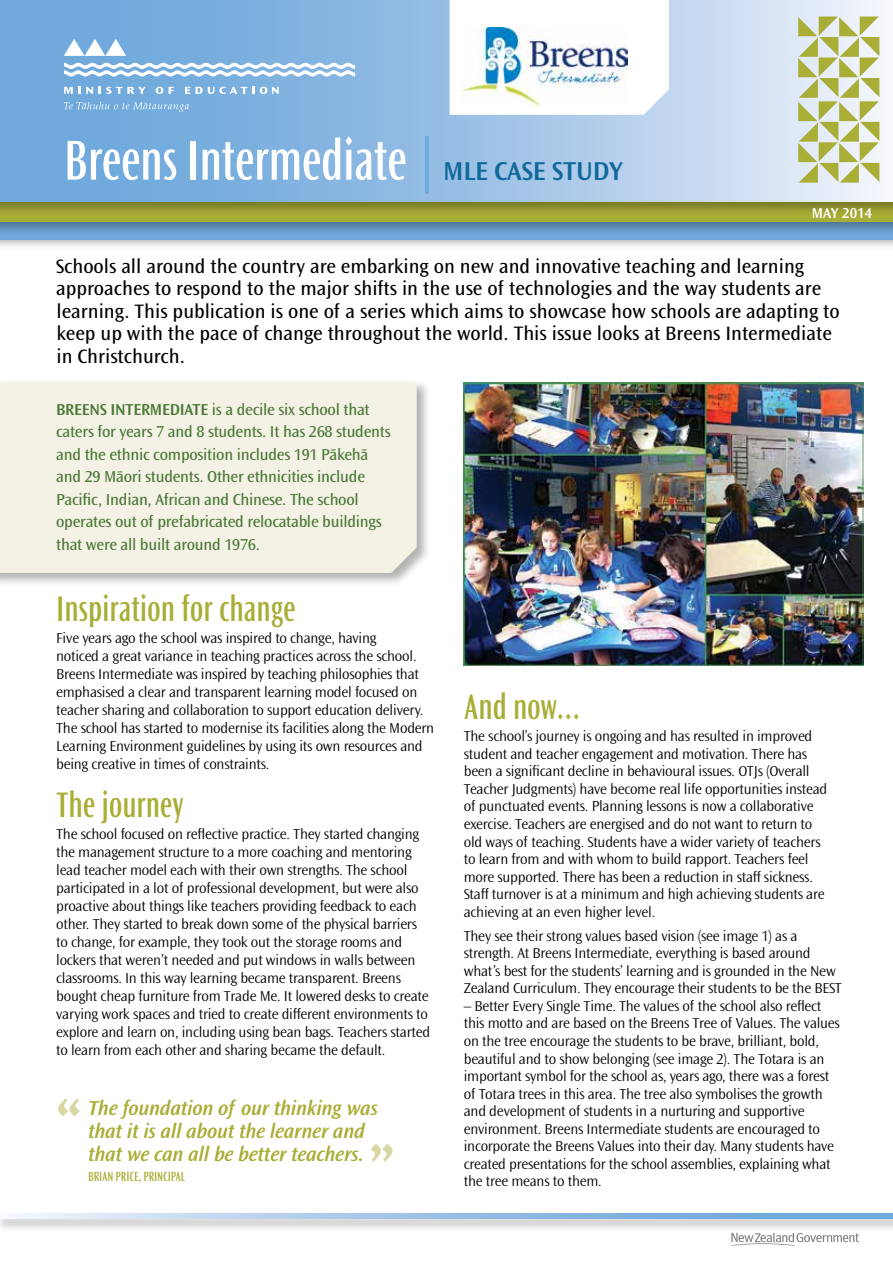
<style>
.page{position:relative;width:893px;height:1263px;background:#fff}
.page>*{position:absolute;margin:0;border:0;box-sizing:border-box;transform-origin:0 0}
.MOE_MLE_Heading{font:600 condensed 57px "Ocean Sans MT Pro";letter-spacing:-.01em;color:#fff}
.PPP_Subhead_1{font:700 53.7px "Ocean Sans MT Pro";color:#d9d7a6}
.MOE_MLE_Subhead_2{font:600 condensed 36px "Ocean Sans MT Pro";letter-spacing:-.005em;color:#a9ae37}
.MOE_MLE_Body{font:italic 600 21px/23.2px "Ocean Sans MT Pro";letter-spacing:-.015em;color:#a9ae37}
.MOE_MLE_introduction{font:20.25px/22.5px "Ocean Sans MT Pro";color:#000}
.MOE_MLE_Body-2{font:16.5px/22.5px "Ocean Sans MT Pro";letter-spacing:-.015em;color:#4b7737}
.MOE_MLE_Body-3{font:300 15px/17.5px "Ocean Sans MT Pro";letter-spacing:-.015em;color:#000}
.PPP_Subhead_1-2{font:600 15px "Ocean Sans MT Pro";color:#fff}
.MOE_MLE_Body-4{font:600 condensed 13.5px "Ocean Sans MT Pro";letter-spacing:-.015em;color:#a9ae37}
.s1{color:#70aadc}
.s2{font-stretch:normal;font-size:27px;color:#10689b}
.s3{font-weight:600}
</style>
<div class="page">
<svg style="left:731px;top:1233px;width:128px;height:13px"></svg>
<img style="left:464px;top:382px;width:400px;height:283px">
<div style="left:0;top:200px;width:893px;height:51px;background:#000;opacity:.3"></div>
<div style="left:0;top:205px;width:893px;height:34px;background:#70aadc"></div>
<div style="left:0;top:1211px;width:893px;height:22px;background:#000;opacity:.3"></div>
<svg style="left:0;top:1213px;width:893px;height:6px;background:#a1c4e7"></svg>
<div style="left:0;top:185px;width:893px;height:51px;background:#000;opacity:.3"></div>
<div style="left:0;top:188px;width:893px;height:34px;background:#a9ae37"></div>
<div style="left:0;top:0;width:893px;height:216px;background:#000;opacity:.3"></div>
<svg style="left:0;top:0;width:893px;height:202px;background:#98bfe5"></svg>
<svg style="left:64px;top:102px;width:125px;height:10px"></svg>
<svg style="left:64px;top:87px;width:29px;height:7px"></svg>
<svg style="left:99px;top:87px;width:47px;height:7px"></svg>
<svg style="left:156px;top:87px;width:7px;height:7px"></svg>
<svg style="left:169px;top:87px;width:5px;height:7px"></svg>
<svg style="left:185px;top:87px;width:69px;height:7px"></svg>
<svg style="left:260px;top:87px;width:19px;height:7px"></svg>
<svg style="left:64px;top:63px;width:291px;height:14px"></svg>
<svg style="left:64px;top:39px;width:62px;height:17px"></svg>
<svg style="left:798px;top:17px;width:81px;height:166px;background:#ccd1a2"></svg>
<svg style="left:450px;top:0;width:219px;height:115px"></svg>
<div style="left:0;top:380px;width:431px;height:207px;background:#000;opacity:.3"></div>
<div style="left:0;top:382px;width:417px;height:191px;background:#f3f2e4"></div>
<img style="left:461px;top:27px;width:167px;height:78px">
<p class="MOE_MLE_Heading" style="left:64px;top:126px;width:560px">Breens Intermediate <span class="s1">|</span> <span class="s2">MLE CASE STUDY</span></p>
<p class="PPP_Subhead_1-2" style="left:812px;top:204px;width:62px">MAY 2014</p>
<p class="MOE_MLE_introduction" style="left:56px;top:255px;width:786px">Schools all around the country are embarking on new and innovative teaching and learning approaches to respond to the major shifts in the use of technologies and the way students are learning. This publication is one of a series which aims to showcase how schools are adapting to keep up with the pace of change throughout the world. This issue looks at Breens Intermediate in Christchurch.</p>
<p class="MOE_MLE_Body-2" style="left:56px;top:398px;width:336px"><span class="s3">BREENS INTERMEDIATE</span> is a decile six school that caters for years 7 and 8 students. It has 268 students and the ethnic composition includes 191 Pākehā and 29 Māori students. Other ethnicities include Pacific, Indian, African and Chinese. The school operates out of prefabricated relocatable buildings that were all built around 1976.</p>
<p class="MOE_MLE_Subhead_2" style="left:56px;top:587px;width:241px">Inspiration for change</p>
<p class="MOE_MLE_Body-3" style="left:56px;top:629px;width:380px;line-height:18px">Five years ago the school was inspired to change, having<br>noticed a great variance in teaching practices across the school.<br>Breens Intermediate was inspired by teaching philosophies that emphasised a clear and transparent learning model focused on teacher sharing and collaboration to support education delivery.<br>The school has started to modernise its facilities along the Modern Learning Environment guidelines by using its own resources and being creative in times of constraints.</p>
<p class="MOE_MLE_Subhead_2" style="left:56px;top:783px;width:129px">The journey</p>
<p class="MOE_MLE_Body-3" style="left:56px;top:825px;width:375px;line-height:18px">The school focused on reflective practice. They started changing the management structure to a more coaching and mentoring lead teacher model each with their own strengths. The school participated in a lot of professional development, but were also proactive about things like teachers providing feedback to each other. They started to break down some of the physical barriers to change, for example, they took out the storage rooms and lockers that weren’t needed and put windows in walls between classrooms. In this way learning became transparent. Breens bought cheap furniture from Trade Me. It lowered desks to create varying work spaces and tried to create different environments to explore and learn on, including using bean bags. Teachers started to learn from each other and sharing became the default.</p>
<p class="PPP_Subhead_1" style="left:56px;top:1088px;width:27px">“</p>
<p class="MOE_MLE_Body" style="left:88px;top:1096px;width:291px">The foundation of our thinking was that it is all about the learner and that we can all be better teachers.</p>
<p class="MOE_MLE_Body-4" style="left:88px;top:1168px;width:99px">BRIAN PRICE, PRINCIPAL</p>
<p class="PPP_Subhead_1" style="left:369px;top:1133px;width:27px">”</p>
<p class="MOE_MLE_Subhead_2" style="left:464px;top:685px;width:118px">And now…</p>
<p class="MOE_MLE_Body-3" style="left:464px;top:727px;width:365px">The school’s journey is ongoing and has resulted in improved student and teacher engagement and motivation. There has been a significant decline in behavioural issues. OTJs (Overall Teacher Judgments) have become real life opportunities instead of punctuated events. Planning lessons is now a collaborative exercise. Teachers are energised and do not want to return to old ways of teaching. Students have a wider variety of teachers to learn from and with whom to build rapport. Teachers feel more supported. There has been a reduction in staff sickness.<br>Staff turnover is at a minimum and high achieving students are achieving at an even higher level.</p>
<p class="MOE_MLE_Body-3" style="left:464px;top:927px;width:380px">They see their strong values based vision (see image 1) as a strength. At Breens Intermediate, everything is based around what’s best for the students’ learning and is grounded in the New Zealand Curriculum. They encourage their students to be the BEST</p>
<p class="MOE_MLE_Body-3" style="left:464px;top:997px;width:378px">– Better Every Single Time. The values of the school also reflect this motto and are based on the Breens Tree of Values. The values on the tree encourage the students to be brave, brilliant, bold, beautiful and to show belonging (see image 2). The Totara is an important symbol for the school as, years ago, there was a forest of Totara trees in this area. The tree also symbolises the growth and development of students in a nurturing and supportive environment. Breens Intermediate students are encouraged to incorporate the Breens Values into their day. Many students have created presentations for the school assemblies, explaining what the tree means to them.</p>
</div>
